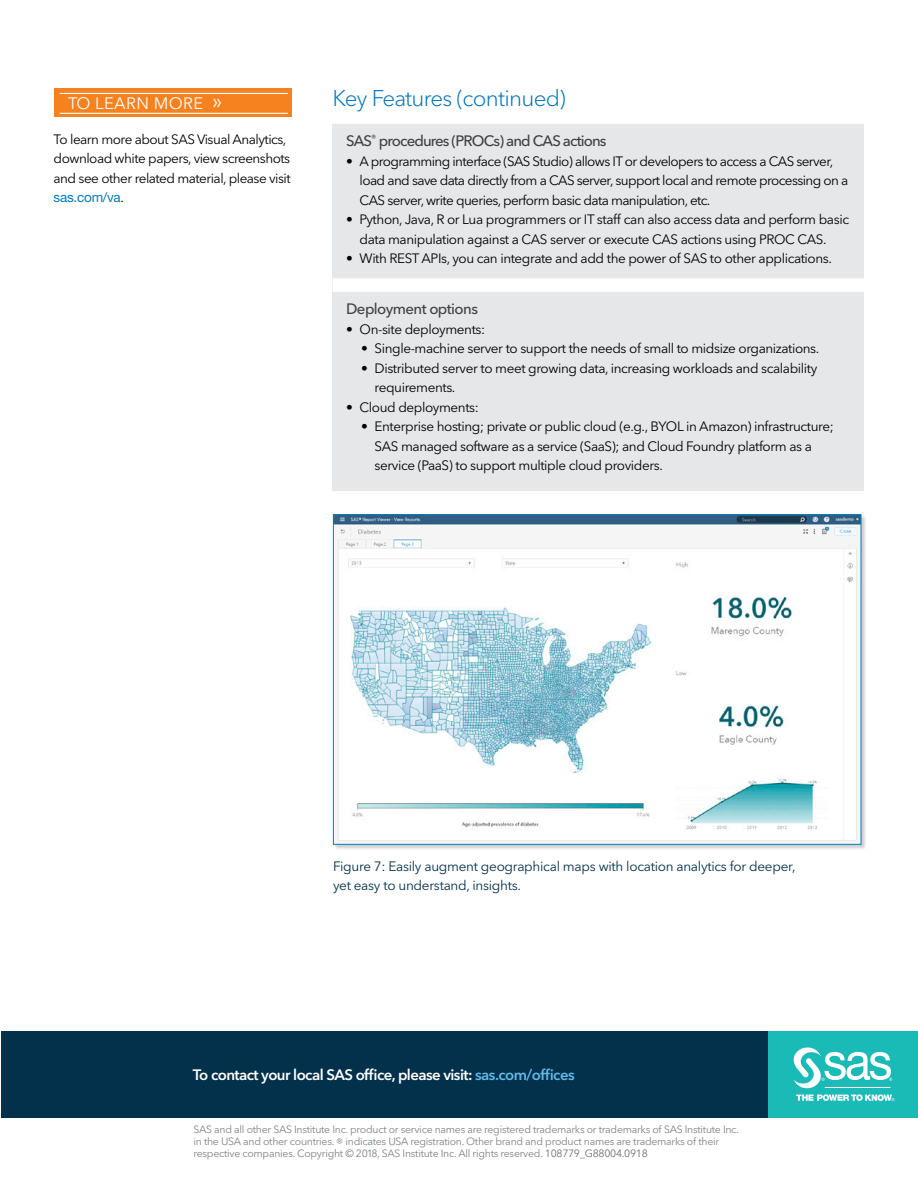
<style>
.page{position:relative;width:918px;height:1188px;background:#fff}
.page>*{position:absolute;margin:0;border:0;box-sizing:border-box;transform-origin:0 0}
.Subhead-1_Cobalt{font:300 22.5px "Avenir Next W1 G";letter-spacing:-.035em;color:#0074bd}
.Body{font:16.5px "Avenir Next W1 G";letter-spacing:.02em;color:#fff}
.Body-2{font:600 15px "Avenir Next W1 G";letter-spacing:-.04em;color:#fff}
.Key_Feature_Headline{font:500 15px "Avenir Next W1 G";letter-spacing:-.055em;color:#404041}
.Body-3{font:13.5px/19.5px "Avenir Next W1 G";letter-spacing:-.03em;color:#000}
.Figure_Caption_-_col{font:13.5px/19.5px "Avenir Next W1 G";letter-spacing:-.02em;color:#03304b}
.t1{font:10.5px/12px "Avenir Next W1 G";letter-spacing:-.025em;color:#7f8284}
.s1{font-size:21px}
.s2{font-family:"Helvetica Neue LT Std";color:#007cc2}
.s3{color:#60b9e8}
.s4{font-size:12px}
.s5{color:#6d6d71}
</style>
<div class="page">
<div style="left:1px;top:1031px;width:771px;height:87px;background:#03304b"></div>
<div style="left:768px;top:1031px;width:150px;height:87px;background:#1abab6"></div>
<svg style="left:793px;top:1047px;width:102px;height:54px"></svg>
<hr style="left:825px;top:1087px;width:65px;height:1px;background:#fff">
<div style="left:333px;top:123px;width:531px;height:367px;background:#e5e7e8"></div>
<div style="left:333px;top:110px;width:531px;height:14px;background:#fff"></div>
<div style="left:333px;top:278px;width:531px;height:14px;background:#fff"></div>
<div style="left:54px;top:88px;width:237px;height:29px;background:#f5821f"></div>
<hr style="left:60px;top:113px;width:228px;height:1px;background:#fff">
<hr style="left:60px;top:93px;width:228px;height:1px;background:#fff">
<div style="left:333px;top:514px;width:534px;height:336px;background:#000;opacity:.2"></div>
<img style="left:335px;top:516px;width:524px;height:327px">
<p class="Body" style="left:68px;top:94px;width:156px">TO LEARN MORE <span class="s1">»</span></p>
<p class="Body-3" style="left:54px;top:129px;width:239px">To learn more about SAS Visual Analytics, download white papers, view screenshots and see other related material, please visit <span class="s2">sas.com/va</span>.</p>
<p class="Subhead-1_Cobalt" style="left:333px;top:84px;width:235px">Key Features (continued)</p>
<p class="Key_Feature_Headline" style="left:346px;top:132px;width:262px">SAS<sup>®</sup> procedures (PROCs) and CAS actions</p>
<p class="Body-3" style="left:360px;top:151px;width:490px;text-indent:-14px">• A programming interface (SAS Studio) allows IT or developers to access a CAS server, load and save data directly from a CAS server, support local and remote processing on a<br>CAS server, write queries, perform basic data manipulation, etc.</p>
<p class="Body-3" style="left:360px;top:210px;width:491px;text-indent:-14px">• Python, Java, R or Lua programmers or IT staff can also access data and perform basic data manipulation against a CAS server or execute CAS actions using PROC CAS.</p>
<p class="Body-3" style="left:346px;top:249px;width:487px">• With REST APIs, you can integrate and add the power of SAS to other applications.</p>
<p class="Key_Feature_Headline" style="left:346px;top:300px;width:133px">Deployment options</p>
<p class="Body-3" style="left:346px;top:319px;width:141px">• On-site deployments:</p>
<p class="Body-3" style="left:361px;top:339px;width:460px">• Single-machine server to support the needs of small to midsize organizations.</p>
<p class="Body-3" style="left:375px;top:358px;width:444px;text-indent:-14px">• Distributed server to meet growing data, increasing workloads and scalability requirements.</p>
<p class="Body-3" style="left:346px;top:397px;width:134px">• Cloud deployments:</p>
<p class="Body-3" style="left:375px;top:417px;width:461px;text-indent:-14px">• Enterprise hosting; private or public cloud (e.g., BYOL in Amazon) infrastructure;<br>SAS managed software as a service (SaaS); and Cloud Foundry platform as a service (PaaS) to support multiple cloud providers.</p>
<p class="Figure_Caption_-_col" style="left:333px;top:856px;width:464px">Figure 7: Easily augment geographical maps with location analytics for deeper, yet easy to understand, insights.</p>
<p class="Body-2" style="left:193px;top:1066px;width:383px">To contact your local SAS office, please visit: <span class="s3">sas.com/offices</span></p>
<p class="t1" style="left:194px;top:1124px;width:547px">SAS and all other SAS Institute Inc. product or service names are registered trademarks or trademarks of SAS Institute Inc. in the USA and other countries. <span class="s4">®</span> indicates USA registration. Other brand and product names are trademarks of their respective companies. Copyright © 2018, SAS Institute Inc. All rights reserved. <span class="s5">108779_G88004.0918</span></p>
</div>
